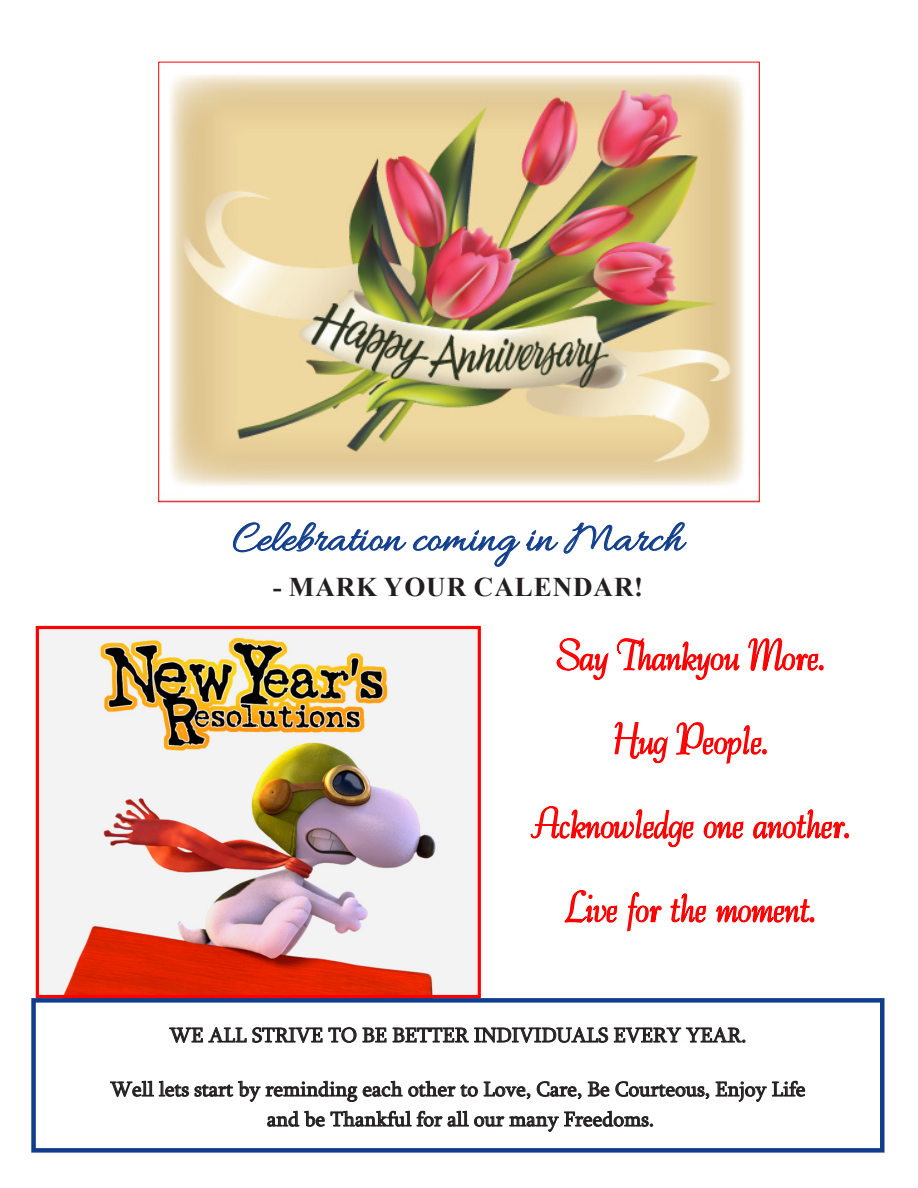
<style>
.page{position:relative;width:918px;height:1188px;background:#fff}
.page>*{position:absolute;margin:0;border:0;box-sizing:border-box;transform-origin:0 0}
.t1{font:45px "Allura";color:#103d8c}
.t2{font:37.5px "Tango Normal";color:#f00}
.t3{font:700 27px "Times New Roman";letter-spacing:.035em;color:#231f20}
.t4{font:21px "Sylfaen";color:#231f20}
</style>
<div class="page">
<img style="left:170px;top:75px;width:574px;height:411px">
<svg style="left:233px;top:522px;width:174px;height:31px"></svg>
<svg style="left:413px;top:530px;width:107px;height:37px"></svg>
<svg style="left:526px;top:522px;width:161px;height:32px"></svg>
<img style="left:40px;top:630px;width:437px;height:364px">
<div style="left:36px;top:626px;width:445px;height:372px;border:3px solid #f00"></div>
<svg style="left:169px;top:1027px;width:439px;height:16px"></svg>
<svg style="left:614px;top:1027px;width:132px;height:16px"></svg>
<svg style="left:110px;top:1080px;width:695px;height:52px"></svg>
<div style="left:31px;top:998px;width:854px;height:155px;border:4px solid #103d8c"></div>
<svg style="left:556px;top:638px;width:268px;height:126px"></svg>
<svg style="left:530px;top:806px;width:164px;height:42px"></svg>
<svg style="left:703px;top:821px;width:41px;height:18px"></svg>
<svg style="left:753px;top:809px;width:97px;height:30px"></svg>
<svg style="left:564px;top:890px;width:54px;height:33px"></svg>
<svg style="left:627px;top:892px;width:35px;height:40px"></svg>
<svg style="left:670px;top:893px;width:37px;height:30px"></svg>
<svg style="left:716px;top:899px;width:99px;height:24px"></svg>
<p class="t1" style="left:233px;top:513px;width:452px">Celebration coming in March</p>
<p class="t3" style="left:273px;top:567px;width:372px">- MARK YOUR CALENDAR!</p>
<p class="t2" style="left:556px;top:623px;width:269px">Say Thankyou More.</p>
<p class="t2" style="left:613px;top:707px;width:155px">Hug People.</p>
<p class="t2" style="left:531px;top:791px;width:319px">Acknowledge one another.</p>
<p class="t2" style="left:565px;top:875px;width:250px">Live for the moment.</p>
<p class="t4" style="left:169px;top:1021px;width:579px">WE ALL STRIVE TO BE BETTER INDIVIDUALS EVERY YEAR.</p>
<p class="t4" style="left:110px;top:1075px;width:697px">Well lets start by reminding each other to Love, Care, Be Courteous, Enjoy Life</p>
<p class="t4" style="left:267px;top:1105px;width:389px">and be Thankful for all our many Freedoms.</p>
</div>
